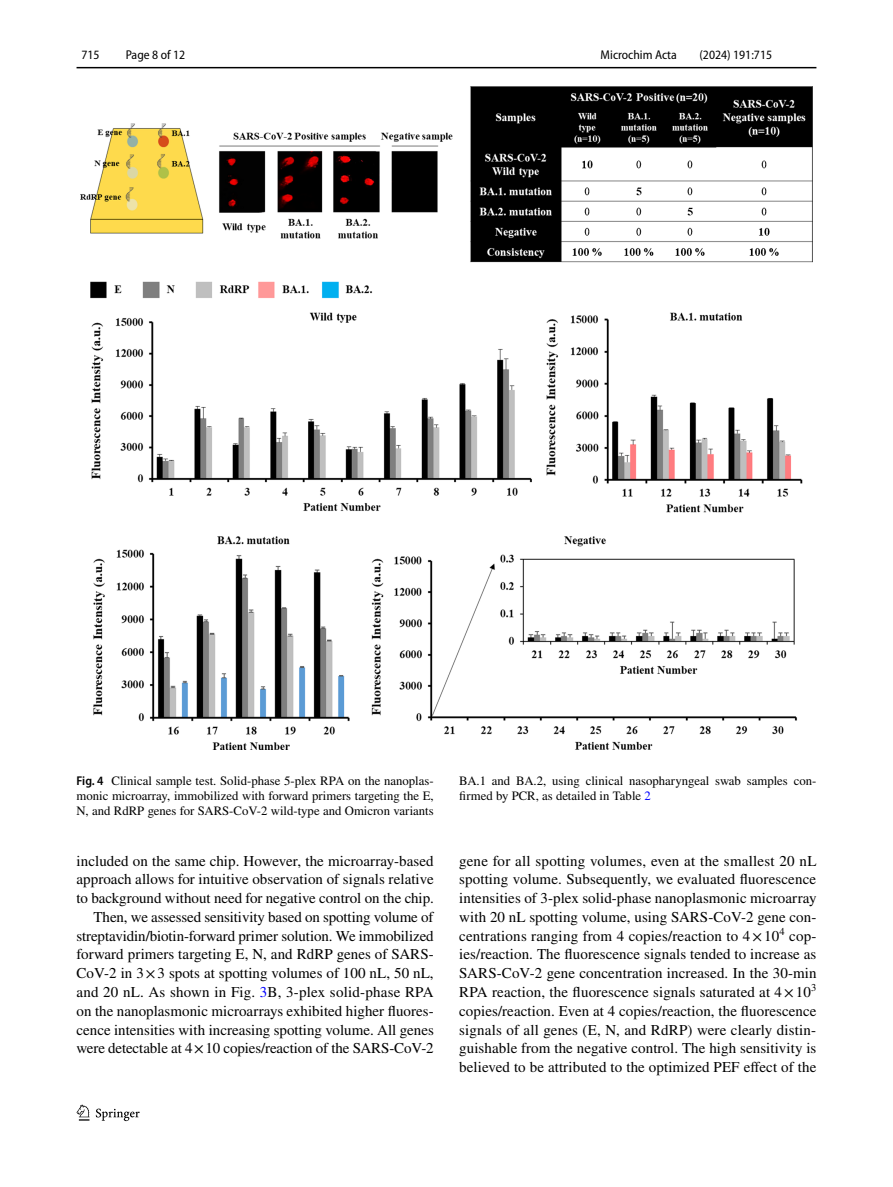
<style>
.page{position:relative;width:893px;height:1187px;background:#fff}
.page>*{position:absolute;margin:0;border:0;box-sizing:border-box;transform-origin:0 0}
.t1{font:15px/18.8px "STIX";color:#000;text-align:right}
.t2{font:12.75px/15px "STIX";color:#000;text-align:justify}
.t3{font:semi-condensed 12.75px "Myriad Pro";color:#000}
.s1{font-family:"Myriad Pro";font-weight:600;font-stretch:semi-condensed}
.s2{color:#00f}
</style>
<div class="page">
<hr style="left:77px;top:67px;width:739px;height:1px;background:#000">
<svg style="left:77px;top:1104px;width:12px;height:16px"></svg>
<svg style="left:96px;top:1108px;width:44px;height:12px"></svg>
<img style="left:81px;top:87px;width:731px;height:662px">
<p class="t3" style="left:82px;top:48px;width:20px">715</p>
<p class="t3" style="left:126px;top:48px;width:61px">Page 8 of 12</p>
<p class="t3" style="left:601px;top:48px;width:78px">Microchim Acta</p>
<p class="t3" style="left:699px;top:48px;width:74px">(2024) 191:715</p>
<p class="t2" style="left:77px;top:774px;width:359px"><span class="s1">Fig. 4</span> Clinical sample test. Solid-phase 5-plex RPA on the nanoplas&shy;monic microarray, immobilized with forward primers targeting the E, N, and RdRP genes for SARS-CoV-2 wild-type and Omicron variants</p>
<p class="t2" style="left:459px;top:774px;width:359px">BA.1 and BA.2, using clinical nasopharyngeal swab samples con&shy;firmed by PCR, as detailed in Table <span class="s2">2</span></p>
<p class="t1" style="left:77px;top:852px;width:359px">included on the same chip. However, the microarray-based approach allows for intuitive observation of signals relative to background without need for negative control on the chip.<br>Then, we assessed sensitivity based on spotting volume of streptavidin/biotin-forward primer solution. We immobilized forward primers targeting E, N, and RdRP genes of SARS-CoV-2 in 3×3 spots at spotting volumes of 100 nL, 50 nL, and 20 nL. As shown in Fig. <span class="s2">3</span>B, 3-plex solid-phase RPA on the nanoplasmonic microarrays exhibited higher fluores&shy;cence intensities with increasing spotting volume. All genes were detectable at 4×10 copies/reaction of the SARS-CoV-2</p>
<p class="t1" style="left:459px;top:852px;width:359px;text-align:justify">gene for all spotting volumes, even at the smallest 20 nL spotting volume. Subsequently, we evaluated fluorescence intensities of 3-plex solid-phase nanoplasmonic microarray with 20 nL spotting volume, using SARS-CoV-2 gene con&shy;centrations ranging from 4 copies/reaction to 4× -10<sup>4</sup> cop&shy;ies/reaction. The fluorescence signals tended to increase as SARS-CoV-2 gene concentration increased. In the 30-min RPA reaction, the fluorescence signals saturated at 4× -10<sup>3 </sup>copies/reaction. Even at 4 copies/reaction, the fluorescence signals of all genes (E, N, and RdRP) were clearly distin&shy;guishable from the negative control. The high sensitivity is believed to be attributed to the optimized PEF effect of the</p>
</div>
